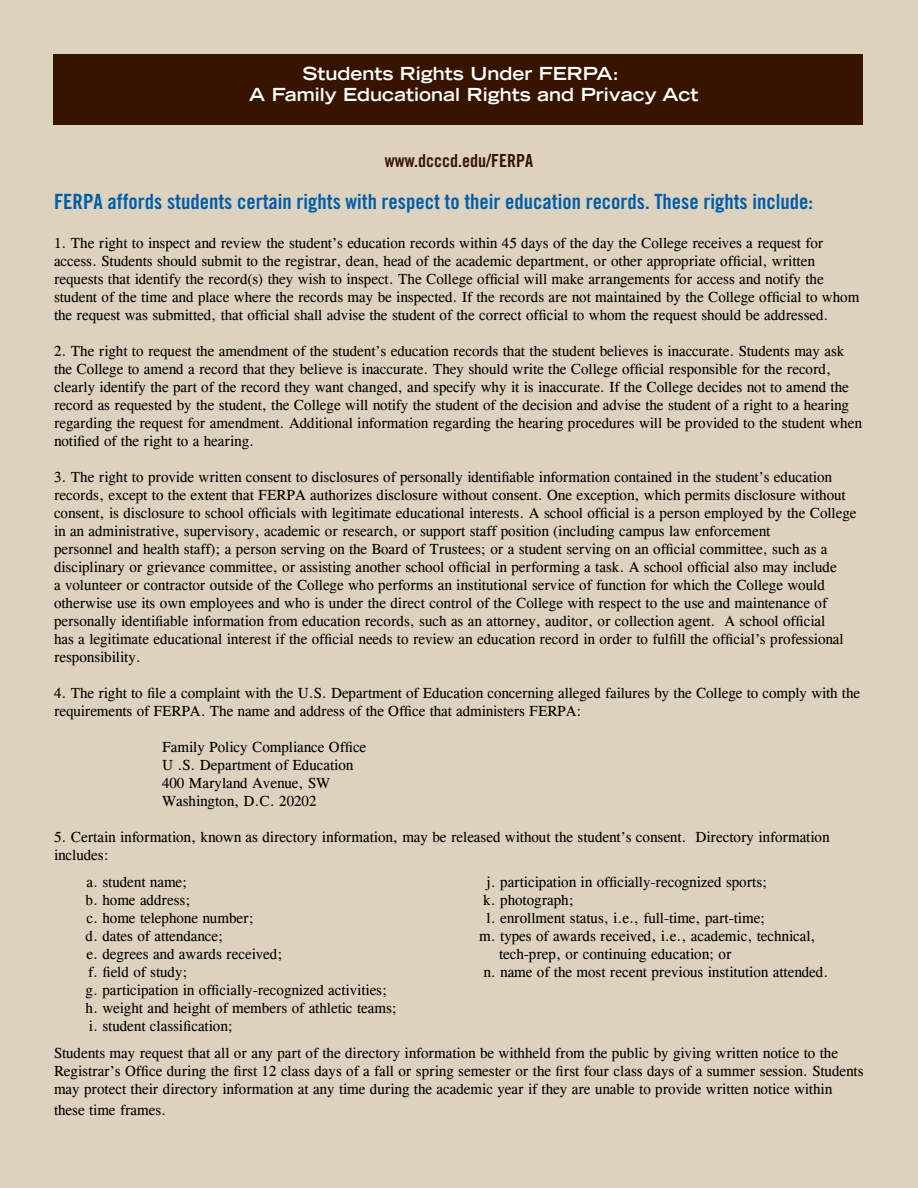
<style>
.page{position:relative;width:918px;height:1188px;background:#ddd2bd}
.page>*{position:absolute;margin:0;border:0;box-sizing:border-box;transform-origin:0 0}
.t1{font:21px "Trade Gothic Bold Cond Twenty";color:#005daa}
.t2{font:700 expanded 18px/21px "Trade Gothic LH";color:#fff}
.t3{font:18px "Trade Gothic Bold Cond Twenty";color:#371400}
.t4{font:15px/18px "CG Times";color:#000}
</style>
<div class="page">
<div style="left:53px;top:54px;width:810px;height:70px;background:#371400"></div>
<p class="t2" style="left:249px;top:63px;width:451px;text-indent:53px">Students Rights Under FERPA:<br>A Family Educational Rights and Privacy Act</p>
<p class="t3" style="left:385px;top:149px;width:150px">www.dcccd.edu/FERPA</p>
<h1 class="t1" style="left:54px;top:188px;width:761px">FERPA affords students certain rights with respect to their education records. These rights include:</h1>
<p class="t4" style="left:54px;top:234px;width:807px">1. The right to inspect and review the student’s education records within 45 days of the day the College receives a request for access. Students should submit to the registrar, dean, head of the academic department, or other appropriate official, written requests that identify the record(s) they wish to inspect. The College official will make arrangements for access and notify the student of the time and place where the records may be inspected. If the records are not maintained by the College official to whom the request was submitted, that official shall advise the student of the correct official to whom the request should be addressed.</p>
<p class="t4" style="left:54px;top:342px;width:809px">2. The right to request the amendment of the student’s education records that the student believes is inaccurate. Students may ask the College to amend a record that they believe is inaccurate. They should write the College official responsible for the record, clearly identify the part of the record they want changed, and specify why it is inaccurate. If the College decides not to amend the record as requested by the student, the College will notify the student of the decision and advise the student of a right to a hearing regarding the request for amendment. Additional information regarding the hearing procedures will be provided to the student when notified of the right to a hearing.</p>
<p class="t4" style="left:54px;top:468px;width:804px">3. The right to provide written consent to disclosures of personally identifiable information contained in the student’s education records, except to the extent that FERPA authorizes disclosure without consent. One exception, which permits disclosure without consent, is disclosure to school officials with legitimate educational interests. A school official is a person employed by the College in an administrative, supervisory, academic or research, or support staff position (including campus law enforcement<br>personnel and health staff); a person serving on the Board of Trustees; or a student serving on an official committee, such as a disciplinary or grievance committee, or assisting another school official in performing a task. A school official also may include<br>a volunteer or contractor outside of the College who performs an institutional service of function for which the College would otherwise use its own employees and who is under the direct control of the College with respect to the use and maintenance of personally identifiable information from education records, such as an attorney, auditor, or collection agent. A school official<br>has a legitimate educational interest if the official needs to review an education record in order to fulfill the official’s professional responsibility.</p>
<p class="t4" style="left:54px;top:684px;width:808px">4. The right to file a complaint with the U.S. Department of Education concerning alleged failures by the College to comply with the requirements of FERPA. The name and address of the Office that administers FERPA:</p>
<p class="t4" style="left:162px;top:738px;width:206px">Family Policy Compliance Office<br>U .S. Department of Education<br>400 Maryland Avenue, SW<br>Washington, D.C. 20202</p>
<p class="t4" style="left:54px;top:828px;width:777px">5. Certain information, known as directory information, may be released without the student’s consent. Directory information includes:</p>
<p class="t4" style="left:86px;top:873px;width:313px">a. student name;<br>b. home address;<br>c. home telephone number;<br>d. dates of attendance;<br>e. degrees and awards received;<br>f. field of study;<br>g. participation in officially-recognized activities; h. weight and height of members of athletic teams; i. student classification;</p>
<p class="t4" style="left:487px;top:873px;width:282px">j. participation in officially-recognized sports;</p>
<p class="t4" style="left:483px;top:891px;width:92px">k. photograph;</p>
<p class="t4" style="left:487px;top:909px;width:280px">l. enrollment status, i.e., full-time, part-time;</p>
<p class="t4" style="left:479px;top:927px;width:338px">m. types of awards received, i.e., academic, technical,</p>
<p class="t4" style="left:499px;top:945px;width:234px">tech-prep, or continuing education; or</p>
<p class="t4" style="left:483px;top:963px;width:347px">n. name of the most recent previous institution attended.</p>
<p class="t4" style="left:54px;top:1044px;width:811px">Students may request that all or any part of the directory information be withheld from the public by giving written notice to the<br>Registrar’s Office during the first 12 class days of a fall or spring semester or the first four class days of a summer session. Students may protect their directory information at any time during the academic year if they are unable to provide written notice within</p>
<p class="t4" style="left:54px;top:1101px;width:114px">these time frames.</p>
</div>
